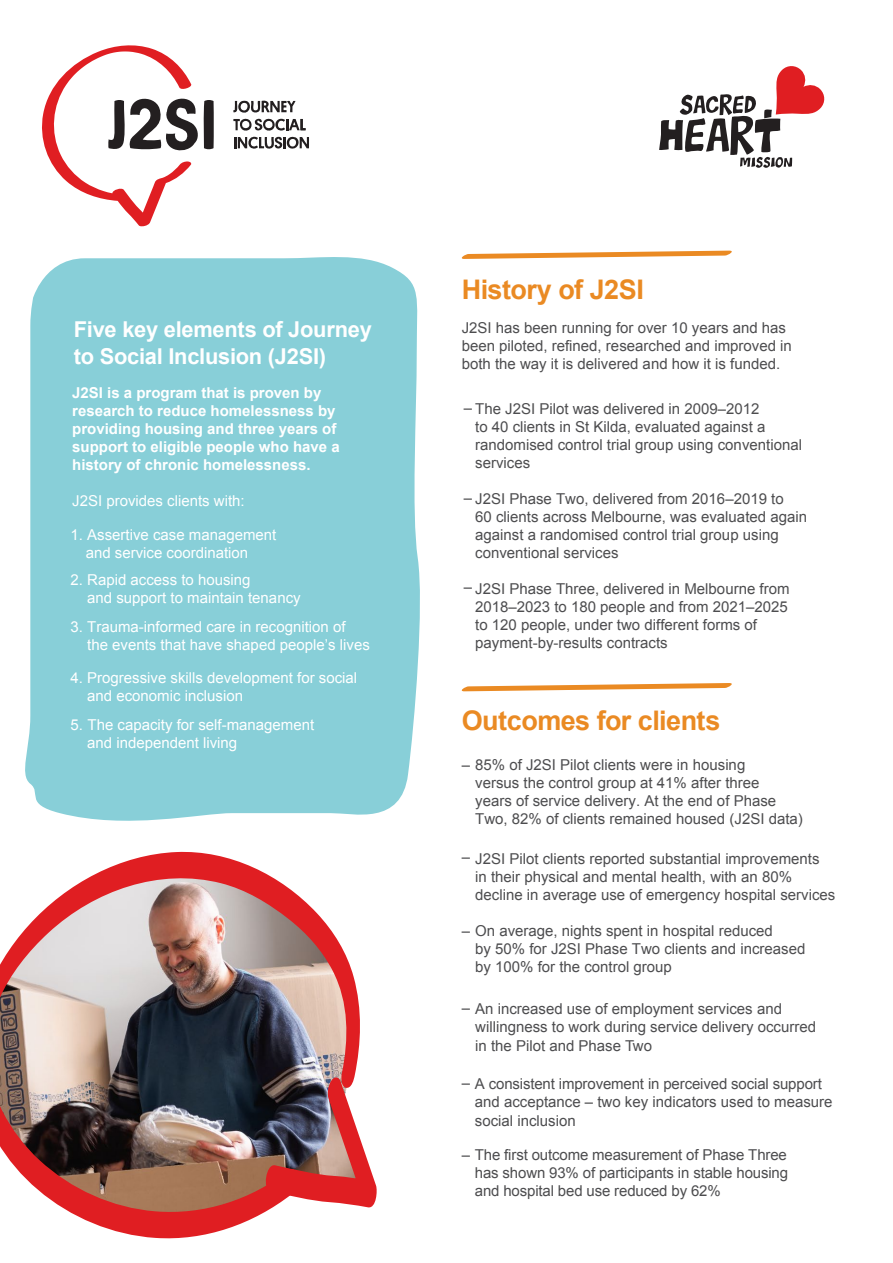
<style>
.page{position:relative;width:893px;height:1263px;background:#fff}
.page>*{position:absolute;margin:0;border:0;box-sizing:border-box;transform-origin:0 0}
.t1{font:700 27px "Arial";letter-spacing:-.02em;color:#ea8a23}
.t2{font:700 21.9px/26.7px "Arial";letter-spacing:-.01em;color:#fff}
.t3{font:15px/18px "Arial";color:#4d4d4f}
.t4{font:15px/18px "Arial";color:#fff}
.t5{font:700 15px/18px "Arial";color:#fff}
</style>
<div class="page">
<div style="left:25px;top:257px;width:395px;height:564px;background:#88cfd8"></div>
<svg style="left:461px;top:683px;width:271px;height:8px"></svg>
<svg style="left:461px;top:250px;width:271px;height:9px"></svg>
<svg style="left:233px;top:100px;width:76px;height:49px"></svg>
<svg style="left:42px;top:45px;width:172px;height:182px"></svg>
<svg style="left:362px;top:1144px;width:15px;height:64px"></svg>
<img style="left:0;top:851px;width:362px;height:388px">
<svg style="left:659px;top:66px;width:166px;height:102px"></svg>
<h2 class="t2" style="left:74px;top:317px;width:300px">Five key elements of Journey to Social Inclusion (J2SI)</h2>
<p class="t5" style="left:72px;top:385px;width:269px">J2SI is a program that is proven by research to reduce homelessness by providing housing and three years of support to eligible people who have a history of chronic homelessness.</p>
<p class="t4" style="left:72px;top:492px;width:174px">J2SI provides clients with:</p>
<p class="t4" style="left:86px;top:526px;width:192px;text-indent:-15px">1. Assertive case management and service coordination</p>
<p class="t4" style="left:87px;top:571px;width:215px;text-indent:-17px">2. Rapid access to housing<br>and support to maintain tenancy</p>
<p class="t4" style="left:87px;top:618px;width:284px;text-indent:-17px">3. Trauma-informed care in recognition of the events that have shaped people’s lives</p>
<p class="t4" style="left:87px;top:668px;width:272px;text-indent:-17px">4. Progressive skills development for social and economic inclusion</p>
<p class="t4" style="left:87px;top:716px;width:229px;text-indent:-17px">5. The capacity for self-management and independent living</p>
<h1 class="t1" style="left:462px;top:272px;width:184px">History of J2SI</h1>
<p class="t3" style="left:462px;top:319px;width:332px">J2SI has been running for over 10 years and has been piloted, refined, researched and improved in both the way it is delivered and how it is funded.</p>
<p class="t3" style="left:464px;top:400px;width:297px">– The J2SI Pilot was delivered in 2009–2012</p>
<p class="t3" style="left:475px;top:418px;width:328px">to 40 clients in St Kilda, evaluated against a randomised control trial group using conventional services</p>
<p class="t3" style="left:475px;top:490px;width:333px">J2SI Phase Two, delivered from 2016–2019 to<br>60 clients across Melbourne, was evaluated again against a randomised control trial group using conventional services</p>
<p class="t3" style="left:475px;top:580px;width:316px">J2SI Phase Three, delivered in Melbourne from 2018–2023 to 180 people and from 2021–2025 to 120 people, under two different forms of payment-by-results contracts</p>
<p class="t3" style="left:464px;top:488px;width:10px">–</p>
<p class="t3" style="left:464px;top:578px;width:10px">–</p>
<h1 class="t1" style="left:462px;top:703px;width:260px">Outcomes for clients</h1>
<p class="t3" style="left:462px;top:756px;width:285px">– 85% of J2SI Pilot clients were in housing</p>
<p class="t3" style="left:475px;top:774px;width:329px">versus the control group at 41% after three<br>years of service delivery. At the end of Phase<br>Two, 82% of clients remained housed (J2SI data)</p>
<p class="t3" style="left:475px;top:849px;width:362px;text-indent:-13px">– J2SI Pilot clients reported substantial improvements<br>in their physical and mental health, with an 80% decline in average use of emergency hospital services</p>
<p class="t3" style="left:475px;top:922px;width:332px;text-indent:-13px">– On average, nights spent in hospital reduced<br>by 50% for J2SI Phase Two clients and increased by 100% for the control group</p>
<p class="t3" style="left:475px;top:999px;width:342px;line-height:18.8px;text-indent:-13px">– An increased use of employment services and willingness to work during service delivery occurred in the Pilot and Phase Two</p>
<p class="t3" style="left:475px;top:1074px;width:359px;line-height:18.8px;text-indent:-13px">– A consistent improvement in perceived social support and acceptance – two key indicators used to measure social inclusion</p>
<p class="t3" style="left:475px;top:1146px;width:315px;text-align:justify;text-indent:-13px">– The first outcome measurement of Phase Three has shown 93% of participants in stable housing and hospital bed use reduced by 62%</p>
</div>
